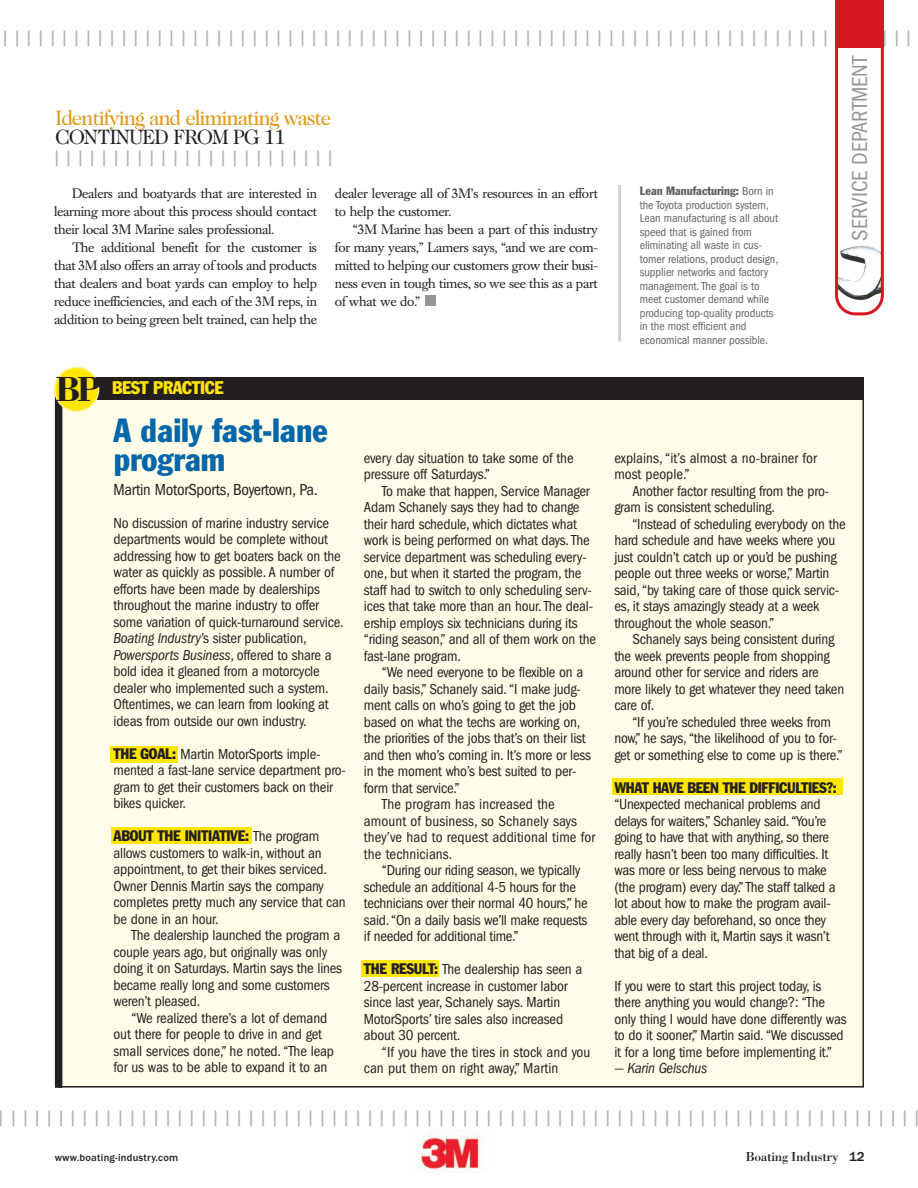
<style>
.page{position:relative;width:918px;height:1188px;background:#fff}
.page>*{position:absolute;margin:0;border:0;box-sizing:border-box;transform-origin:0 0}
.t1{font:condensed 33px/28.5px "Franklin Gothic";color:#0067aa}
.t2{font:condensed 22.5px "Franklin Gothic";color:#939598}
.t3{font:21px "Helvetica";color:#b2b3b7}
.t4{font:21px "Caslon Two Twenty Four";letter-spacing:-.055em;color:#e29616}
.t5{font:21px "Caslon Two Twenty Four";letter-spacing:-.055em;color:#231f20}
.t6{font:condensed 18px "Franklin Gothic";letter-spacing:-.015em;color:#ffe601}
.t7{font:condensed 16.5px "Franklin Gothic";letter-spacing:-.015em;color:#231f20}
.t8{font:condensed 15px/16.5px "Franklin Gothic";letter-spacing:-.015em;color:#231f20}
.t9{font:condensed 15px "Franklin Gothic";letter-spacing:.005em;color:#231f20}
.t10{font:condensed 15px "Franklin Gothic";letter-spacing:-.02em;color:#231f20}
.t11{font:italic condensed 15px "Franklin Gothic";letter-spacing:-.015em;color:#231f20}
.t12{font:13.5px/18px "Caslon Book BE";letter-spacing:-.015em;color:#231f20;text-align:justify}
.t13{font:13.5px "Bodoni";letter-spacing:-.025em;color:#231f20}
.t14{font:condensed 12px/13.5px "Franklin Gothic";letter-spacing:-.005em;color:#636366}
.t15{font:500 10.5px "Franklin Gothic";letter-spacing:.025em;color:#231f20}
.s1{font-family:"Bodoni";font-weight:700;font-stretch:normal;font-size:36px;color:#231f20}
.s2{font-style:inherit}
.s3{font-style:italic}
.s4{font-family:"Franklin Gothic";font-weight:500}
</style>
<div class="page">
<div style="left:426px;top:296px;width:10px;height:10px;background:#939598"></div>
<div style="left:59px;top:383px;width:804px;height:704px;background:#fffde9"></div>
<div style="left:55px;top:385px;width:7px;height:703px;background:#231f20"></div>
<div style="left:63px;top:377px;width:801px;height:23px;background:#231f20"></div>
<svg style="left:54px;top:367px;width:45px;height:45px"></svg>
<div style="left:111px;top:746px;width:67px;height:16px;background:#ffe601"></div>
<div style="left:111px;top:827px;width:140px;height:16px;background:#ffe601"></div>
<div style="left:361px;top:960px;width:78px;height:16px;background:#ffe601"></div>
<div style="left:612px;top:779px;width:231px;height:16px;background:#ffe601"></div>
<hr style="left:618px;top:185px;width:3px;height:157px;background:#d1d2d4">
<img style="left:416px;top:1135px;width:65px;height:35px">
<svg style="left:835px;top:0;width:49px;height:315px"></svg>
<div style="left:837px;top:0;width:47px;height:47px;background:#d7171f"></div>
<h3 class="t3" style="left:3px;top:31px;width:910px">| | | | | | | | | | | | | | | | | | | | | | | | | | | | | | | | | | | | | | | | | | | | | | | | | | | | | | | | | | | | | | | | | | | | | | | | | | | | |</h3>
<h3 class="t4" style="left:55px;top:110px;width:278px">Identifying and eliminating waste</h3>
<h3 class="t5" style="left:55px;top:129px;width:232px">CONTINUED FROM PG 11</h3>
<h3 class="t3" style="left:54px;top:151px;width:280px">| | | | | | | | | | | | | | | | | | | | | | | |</h3>
<p class="t12" style="left:54px;top:186px;width:264px;text-indent:18px">Dealers and boatyards that are interested in learning more about this process should contact their local 3M Marine sales professional.</p>
<p class="t12" style="left:54px;top:240px;width:265px;text-indent:18px">The additional benefit for the customer is that 3M also offers an array of tools and products that dealers and boat yards can employ to help reduce inefficiencies, and each of the 3M reps, in addition to being green belt trained, can help the</p>
<p class="t12" style="left:335px;top:186px;width:264px">dealer leverage all of 3M’s resources in an effort to help the customer.</p>
<p class="t12" style="left:335px;top:222px;width:265px;text-indent:18px">“3M Marine has been a part of this industry for many years,” Lamers says, “and we are com&shy;mitted to helping our customers grow their busi&shy;ness even in tough times, so we see this as a part of what we do.”</p>
<p class="t6" style="left:55px;top:382px;width:170px"><span class="s1">BP</span> BEST PRACTICE</p>
<p class="t14" style="left:640px;top:185px;width:140px"><span class="s2">Lean Manufacturing:</span> Born in the Toyota production system,<br>Lean manufacturing is all about speed that is gained from eliminating all waste in cus&shy;tomer relations, product design, supplier networks and factory management. The goal is to meet customer demand while producing top-quality products in the most efficient and economical manner possible.</p>
<h2 class="t2" style="left:852px;top:241px;width:186px;rotate:-90deg">SERVICE DEPARTMENT</h2>
<h1 class="t1" style="left:114px;top:419px;width:216px">A daily fast-lane program</h1>
<p class="t7" style="left:114px;top:484px;width:206px">Martin MotorSports, Boyertown, Pa.</p>
<p class="t8" style="left:114px;top:516px;width:232px">No discussion of marine industry service departments would be complete without addressing how to get boaters back on the water as quickly as possible. A number of efforts have been made by dealerships throughout the marine industry to offer some variation of quick-turnaround service.<br><span class="s3">Boating Industry</span>’s sister publication, <span class="s3">Powersports Business</span>, offered to share a bold idea it gleaned from a motorcycle dealer who implemented such a system.<br>Oftentimes, we can learn from looking at ideas from outside our own industry.</p>
<p class="t8" style="left:114px;top:747px;width:234px"><span class="s2">THE GOAL:</span> Martin MotorSports imple&shy;mented a fast-lane service department pro&shy;gram to get their customers back on their bikes quicker.</p>
<p class="t8" style="left:114px;top:829px;width:234px"><span class="s2">ABOUT THE INITIATIVE:</span> The program allows customers to walk-in, without an appointment, to get their bikes serviced.<br>Owner Dennis Martin says the company completes pretty much any service that can be done in an hour.</p>
<p class="t8" style="left:114px;top:928px;width:230px;text-indent:18px">The dealership launched the program a couple years ago, but originally was only doing it on Saturdays. Martin says the lines became really long and some customers weren’t pleased.</p>
<p class="t8" style="left:114px;top:1011px;width:222px;text-indent:18px">“We realized there’s a lot of demand out there for people to drive in and get small services done,” he noted. “The leap for us was to be able to expand it to an</p>
<p class="t8" style="left:614px;top:451px;width:204px">explains, “it’s almost a no-brainer for most people.”</p>
<p class="t8" style="left:614px;top:484px;width:216px;text-indent:18px">Another factor resulting from the pro&shy;gram is consistent scheduling.</p>
<p class="t8" style="left:614px;top:517px;width:233px;text-indent:18px">“Instead of scheduling everybody on the hard schedule and have weeks where you just couldn’t catch up or you’d be pushing people out three weeks or worse,” Martin said, “by taking care of those quick servic&shy;es, it stays amazingly steady at a week throughout the whole season.”</p>
<p class="t8" style="left:614px;top:632px;width:231px;text-indent:18px">Schanely says being consistent during the week prevents people from shopping around other for service and riders are more likely to get whatever they need taken care of.</p>
<p class="t8" style="left:614px;top:715px;width:230px;text-align:center">“If you’re scheduled three weeks from now,” he says, “the likelihood of you to for&shy;get or something else to come up is there.”</p>
<p class="t10" style="left:614px;top:782px;width:224px">WHAT HAVE BEEN THE DIFFICULTIES?:</p>
<p class="t8" style="left:614px;top:797px;width:223px">“Unexpected mechanical problems and delays for waiters,” Schanley said. “You’re going to have that with anything, so there really hasn’t been too many difficulties. It was more or less being nervous to make (the program) every day.” The staff talked a lot about how to make the program avail&shy;able every day beforehand, so once they went through with it, Martin says it wasn’t that big of a deal.</p>
<p class="t8" style="left:614px;top:979px;width:234px">If you were to start this project today, is there anything you would change?: “The only thing I would have done differently was to do it sooner,” Martin said. “We discussed it for a long time before implementing it.”</p>
<p class="t11" style="left:614px;top:1063px;width:95px">— Karin Gelschus</p>
<h3 class="t3" style="left:-1px;top:1111px;width:922px">| | | | | | | | | | | | | | | | | | | | | | | | | | | | | | | | | | | | | | | | | | | | | | | | | | | | | | | | | | | | | | | | | | | | | | | | | | | | | |</h3>
<p class="t15" style="left:55px;top:1154px;width:125px">www.boating-industry.com</p>
<p class="t13" style="left:746px;top:1148px;width:120px">Boating Industry <span class="s4">12</span></p>
<p class="t8" style="left:364px;top:451px;width:211px">every day situation to take some of the pressure off Saturdays.”</p>
<p class="t8" style="left:364px;top:484px;width:234px;text-indent:18px">To make that happen, Service Manager Adam Schanely says they had to change their hard schedule, which dictates what work is being performed on what days. The service department was scheduling every&shy;one, but when it started the program, the staff had to switch to only scheduling serv&shy;ices that take more than an hour. The deal&shy;ership employs six technicians during its “riding season,” and all of them work on the fast-lane program.</p>
<p class="t8" style="left:382px;top:665px;width:203px">“We need everyone to be flexible on a</p>
<p class="t8" style="left:364px;top:682px;width:219px">daily basis,” Schanely said. “I make judg-</p>
<p class="t8" style="left:364px;top:698px;width:214px">ment calls on who’s going to get the job</p>
<p class="t8" style="left:364px;top:715px;width:218px">based on what the techs are working on,</p>
<p class="t8" style="left:364px;top:731px;width:223px">the priorities of the jobs that’s on their list</p>
<p class="t8" style="left:364px;top:748px;width:229px">and then who’s coming in. It’s more or less</p>
<p class="t8" style="left:364px;top:764px;width:214px">in the moment who’s best suited to per-</p>
<p class="t8" style="left:364px;top:781px;width:97px">form that service.”</p>
<p class="t9" style="left:382px;top:799px;width:174px">The program has increased the</p>
<p class="t9" style="left:364px;top:816px;width:215px">amount of business, so Schanely says</p>
<p class="t9" style="left:364px;top:832px;width:233px">they’ve had to request additional time for</p>
<p class="t9" style="left:364px;top:849px;width:90px">the technicians.</p>
<p class="t8" style="left:382px;top:863px;width:200px">“During our riding season, we typically</p>
<p class="t8" style="left:364px;top:880px;width:214px">schedule an additional 4-5 hours for the</p>
<p class="t8" style="left:364px;top:896px;width:225px">technicians over their normal 40 hours,” he</p>
<p class="t8" style="left:364px;top:913px;width:225px">said. “On a daily basis we’ll make requests</p>
<p class="t8" style="left:364px;top:929px;width:156px">if needed for additional time.”</p>
<p class="t8" style="left:364px;top:962px;width:220px"><span class="s2">THE RESULT:</span> The dealership has seen a 28-percent increase in customer labor since last year, Schanely says. Martin MotorSports’ tire sales also increased about 30 percent.</p>
<p class="t8" style="left:364px;top:1045px;width:228px;text-indent:18px">“If you have the tires in stock and you can put them on right away,” Martin</p>
</div>
